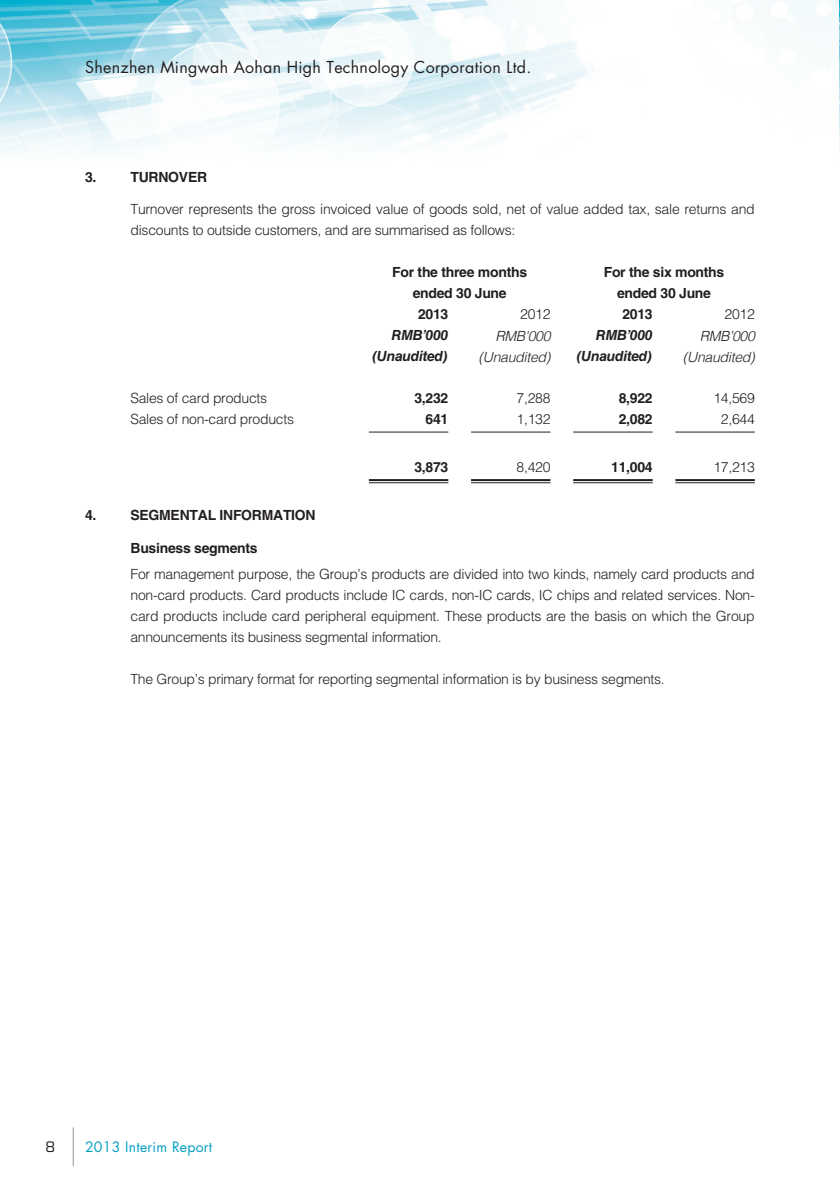
<style>
.page{position:relative;width:840px;height:1191px;background:#fff}
.page>*{position:absolute;margin:0;border:0;box-sizing:border-box;transform-origin:0 0}
.t1{font:16px "Futura Std";letter-spacing:.02em;color:#231f20}
.t2{font:300 14px/21px "Helvetica LT Std";letter-spacing:-.02em;color:#231f20}
.t3{font:700 14px/21px "Helvetica LT Std";letter-spacing:-.02em;color:#231f20;text-align:center}
.t4{font:italic 700 14px "Helvetica LT Std";letter-spacing:-.02em;color:#231f20}
.t5{font:italic 300 14px "Helvetica";letter-spacing:-.02em;color:#231f20}
.t6{font:14px "Futura Std";letter-spacing:.02em;color:#009fc3}
.t7{font:14px "Eurostile LT Std";color:#231f20}
</style>
<div class="page">
<img style="left:0;top:0;width:840px;height:152px">
<hr style="left:73px;top:1127px;width:1px;height:39px;background:#939598">
<hr style="left:368px;top:431px;width:80px;height:1px;background:#231f20">
<hr style="left:471px;top:431px;width:79px;height:1px;background:#231f20">
<hr style="left:573px;top:431px;width:79px;height:1px;background:#231f20">
<hr style="left:675px;top:431px;width:79px;height:1px;background:#231f20">
<hr style="left:368px;top:479px;width:80px;height:2px;background:#231f20">
<hr style="left:368px;top:482px;width:80px;height:1px;background:#231f20">
<hr style="left:471px;top:479px;width:79px;height:2px;background:#231f20">
<hr style="left:471px;top:482px;width:79px;height:1px;background:#231f20">
<hr style="left:573px;top:479px;width:79px;height:2px;background:#231f20">
<hr style="left:573px;top:482px;width:79px;height:1px;background:#231f20">
<hr style="left:675px;top:479px;width:79px;height:2px;background:#231f20">
<hr style="left:675px;top:482px;width:79px;height:1px;background:#231f20">
<p class="t1" style="left:85px;top:57px;width:447px">Shenzhen Mingwah Aohan High Technology Corporation Ltd.</p>
<p class="t3" style="left:85px;top:166px;width:13px">3.</p>
<p class="t3" style="left:130px;top:166px;width:78px">TURNOVER</p>
<p class="t2" style="left:130px;top:198px;width:625px">Turnover represents the gross invoiced value of goods sold, net of value added tax, sale returns and discounts to outside customers, and are summarised as follows:</p>
<p class="t3" style="left:392px;top:261px;width:136px">For the three months ended 30 June</p>
<p class="t3" style="left:603px;top:261px;width:122px">For the six months ended 30 June</p>
<p class="t3" style="left:418px;top:303px;width:32px">2013</p>
<p class="t2" style="left:520px;top:303px;width:32px">2012</p>
<p class="t3" style="left:622px;top:303px;width:32px">2013</p>
<p class="t2" style="left:724px;top:303px;width:32px">2012</p>
<p class="t4" style="left:391px;top:327px;width:58px">RMB’000</p>
<p class="t5" style="left:495px;top:327px;width:57px">RMB’000</p>
<p class="t4" style="left:595px;top:327px;width:58px">RMB’000</p>
<p class="t5" style="left:699px;top:327px;width:57px">RMB’000</p>
<p class="t4" style="left:371px;top:348px;width:78px">(Unaudited)</p>
<p class="t5" style="left:478px;top:348px;width:73px">(Unaudited)</p>
<p class="t4" style="left:575px;top:348px;width:78px">(Unaudited)</p>
<p class="t5" style="left:682px;top:348px;width:73px">(Unaudited)</p>
<p class="t2" style="left:130px;top:387px;width:138px">Sales of card products</p>
<p class="t3" style="left:414px;top:387px;width:35px">3,232</p>
<p class="t2" style="left:516px;top:387px;width:35px">7,288</p>
<p class="t3" style="left:618px;top:387px;width:35px">8,922</p>
<p class="t2" style="left:713px;top:387px;width:43px">14,569</p>
<p class="t2" style="left:130px;top:408px;width:165px">Sales of non-card products</p>
<p class="t3" style="left:425px;top:408px;width:24px">641</p>
<p class="t2" style="left:516px;top:408px;width:35px">1,132</p>
<p class="t3" style="left:618px;top:408px;width:35px">2,082</p>
<p class="t2" style="left:720px;top:408px;width:35px">2,644</p>
<p class="t3" style="left:414px;top:456px;width:35px">3,873</p>
<p class="t2" style="left:516px;top:456px;width:35px">8,420</p>
<p class="t3" style="left:611px;top:456px;width:43px">11,004</p>
<p class="t2" style="left:713px;top:456px;width:43px">17,213</p>
<p class="t3" style="left:85px;top:505px;width:13px">4.</p>
<p class="t3" style="left:130px;top:505px;width:186px">SEGMENTAL INFORMATION</p>
<p class="t3" style="left:130px;top:537px;width:129px">Business segments</p>
<p class="t2" style="left:130px;top:564px;width:625px;text-align:justify">For management purpose, the Group’s products are divided into two kinds, namely card products and non-card products. Card products include IC cards, non-IC cards, IC chips and related services. Non&shy;card products include card peripheral equipment. These products are the basis on which the Group announcements its business segmental information.</p>
<p class="t2" style="left:130px;top:669px;width:535px">The Group’s primary format for reporting segmental information is by business segments.</p>
<p class="t7" style="left:45px;top:1138px;width:11px">8</p>
<p class="t6" style="left:85px;top:1137px;width:128px">2013 Interim Report</p>
</div>
